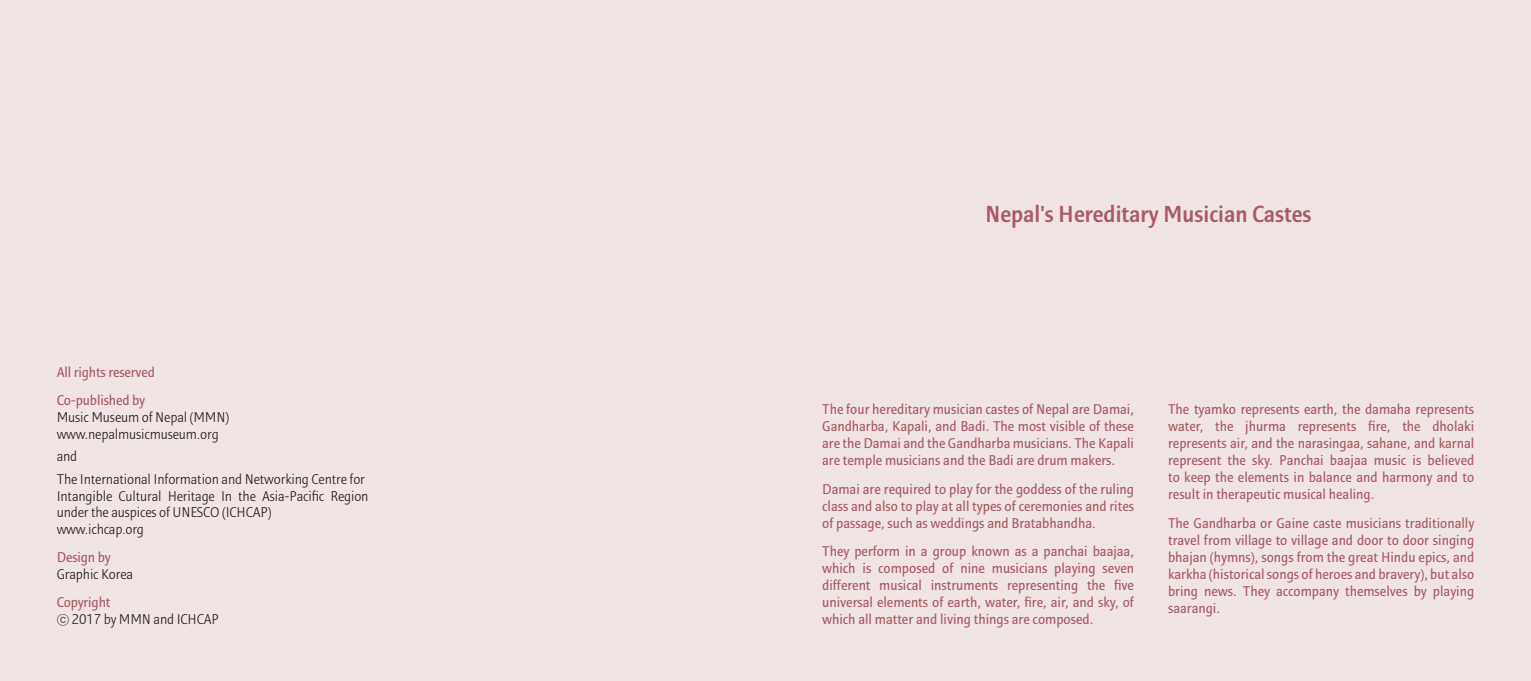
<style>
.page{position:relative;width:1531px;height:681px;background:#fff}
.page>*{position:absolute;margin:0;border:0;box-sizing:border-box;transform-origin:0 0}
.t1{font:700 23px "Arita Sans";color:#a95a65}
.t2{font:600 14px/17px "Arita Sans";color:#a95a65;text-align:justify}
.t3{font:500 14px/16.8px "Arita Sans";letter-spacing:-.01em;color:#231f20}
.s1{font-weight:600;color:#a95a65}
.s2{font-family:"YGO520";font-weight:400}
</style>
<div class="page">
<div style="left:0;top:0;width:1531px;height:680px;background:#f1e4e4"></div>
<p class="t2" style="left:57px;top:358px;width:100px;line-height:28.2px">All rights reserved<br>Co-published by</p>
<p class="t3" style="left:57px;top:409px;width:174px">Music Museum of Nepal (MMN) www.nepalmusicmuseum.org</p>
<p class="t3" style="left:57px;top:445px;width:310px;line-height:22.4px">and<br>The International Information and Networking Centre for</p>
<p class="t3" style="left:57px;top:487px;width:313px">Intangible Cultural Heritage In the Asia-Pacific Region under the auspices of UNESCO (ICHCAP)<br>www.ichcap.org</p>
<p class="t2" style="left:57px;top:549px;width:56px">Design by</p>
<p class="t3" style="left:57px;top:566px;width:78px">Graphic Korea</p>
<p class="t3" style="left:57px;top:594px;width:164px"><span class="s1">Copyright<br></span><span class="s2">ⓒ</span> 2017 by MMN and ICHCAP</p>
<h1 class="t1" style="left:985px;top:201px;width:328px">Nepal's Hereditary Musician Castes</h1>
<p class="t2" style="left:822px;top:401px;width:313px">The four hereditary musician castes of Nepal are Damai, Gandharba, Kapali, and Badi. The most visible of these are the Damai and the Gandharba musicians. The Kapali are temple musicians and the Badi are drum makers.</p>
<p class="t2" style="left:822px;top:480px;width:313px">Damai are required to play for the goddess of the ruling class and also to play at all types of ceremonies and rites of passage, such as weddings and Bratabhandha.</p>
<p class="t2" style="left:822px;top:543px;width:313px">They perform in a group known as a panchai baajaa, which is composed of nine musicians playing seven different musical instruments representing the five universal elements of earth, water, fire, air, and sky, of which all matter and living things are composed.</p>
<p class="t2" style="left:1168px;top:401px;width:308px">The tyamko represents earth, the damaha represents water, the jhurma represents fire, the dholaki represents air, and the narasingaa, sahane, and karnal represent the sky. Panchai baajaa music is believed to keep the elements in balance and harmony and to result in therapeutic musical healing.</p>
<p class="t2" style="left:1168px;top:514px;width:308px">The Gandharba or Gaine caste musicians traditionally travel from village to village and door to door singing bhajan (hymns), songs from the great Hindu epics, and karkha (historical songs of heroes and bravery), but also bring news. They accompany themselves by playing saarangi.</p>
</div>
